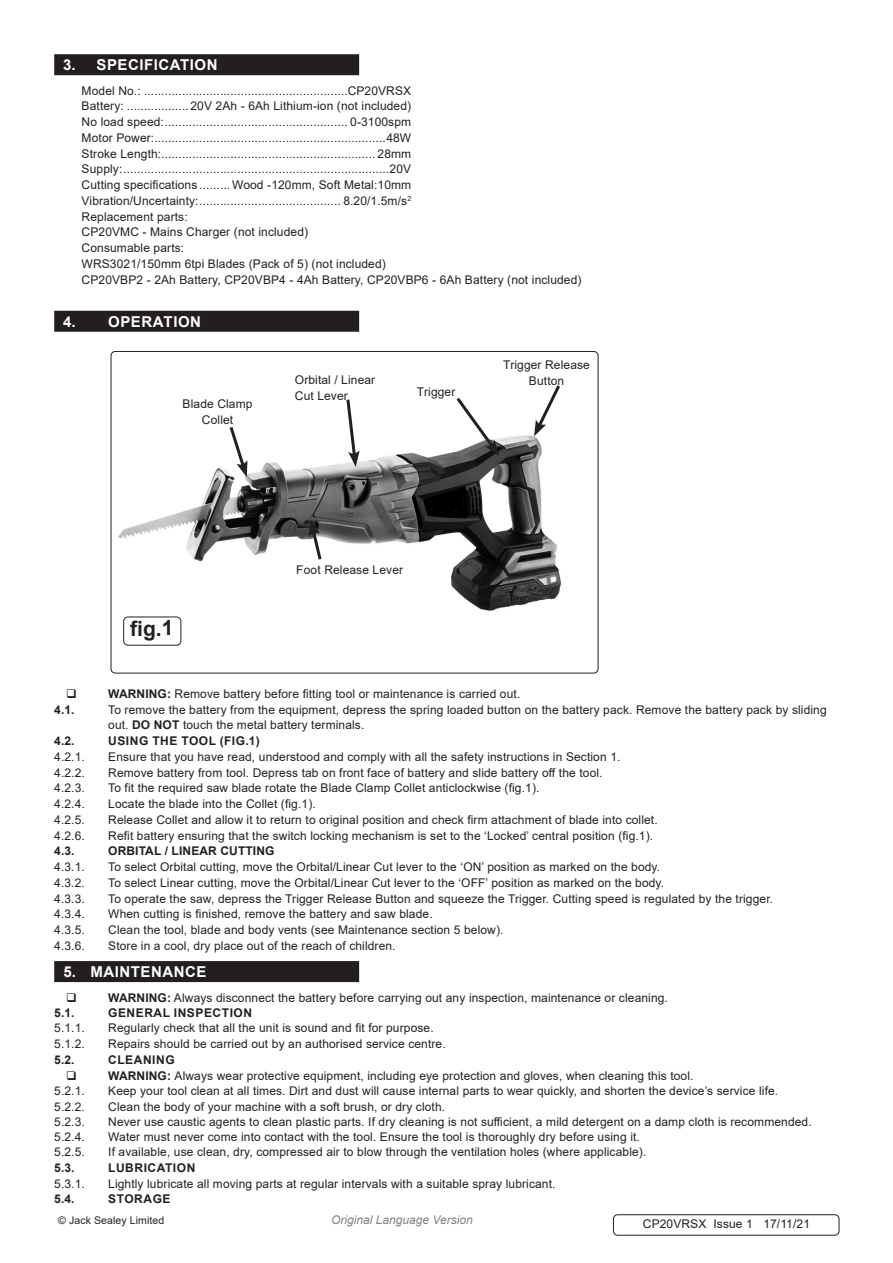
<style>
.page{position:relative;width:893px;height:1263px;background:#fff}
.page>*{position:absolute;margin:0;border:0;box-sizing:border-box;transform-origin:0 0}
.t1{font:700 21px "Arial";color:#231f20}
.t2{font:700 15px "Arial";letter-spacing:.035em;color:#fff}
.Specifications__Tabb{font:12px/15.8px "Arial";letter-spacing:.01em;color:#231f20}
.t3{font:700 12px "Arial";letter-spacing:.045em;color:#231f20}
.Body{font:12px "Arial";letter-spacing:.01em;color:#231f20}
.t4{font:italic 12px "Arial";color:#808285}
.Body__Footer{font:12px "Arial";letter-spacing:.01em;color:#231f20}
.t5{font:700 12px "Arial";letter-spacing:.01em;color:#231f20}
.Body__Justified__7pt{font:10.5px "Arial";letter-spacing:.01em;color:#231f20}
.s1{font-weight:400;font-size:12px;color:#231f20}
.s2{font-weight:700}
</style>
<div class="page">
<div style="left:54px;top:54px;width:305px;height:21px;background:#231f20"></div>
<div style="left:54px;top:311px;width:305px;height:21px;background:#231f20"></div>
<div style="left:54px;top:961px;width:305px;height:21px;background:#231f20"></div>
<img style="left:111px;top:351px;width:487px;height:322px">
<div style="left:111px;top:351px;width:487px;height:322px;border:1px solid #231f20;border-radius:4px"></div>
<div style="left:124px;top:617px;width:57px;height:28px;background:#fff;border-radius:4px"></div>
<div style="left:123px;top:617px;width:58px;height:28px;border:1px solid #231f20;border-radius:4px"></div>
<div style="left:613px;top:1214px;width:226px;height:21px;border:1px solid #231f20;border-radius:4px"></div>
<svg style="left:309px;top:520px;width:15px;height:43px"></svg>
<svg style="left:534px;top:382px;width:29px;height:54px"></svg>
<svg style="left:454px;top:394px;width:45px;height:62px"></svg>
<svg style="left:345px;top:396px;width:15px;height:71px"></svg>
<svg style="left:227px;top:424px;width:20px;height:53px"></svg>
<p class="t2" style="left:63px;top:54px;width:156px">3. <span class="s1">i</span> SPECIFICATION</p>
<p class="Specifications__Tabb" style="left:81px;top:83px;width:331px">Model No.: ...........................................................CP20VRSX</p>
<p class="Specifications__Tabb" style="left:81px;top:98px;width:331px">Battery: ..................20V 2Ah - 6Ah Lithium-ion (not included)</p>
<p class="Specifications__Tabb" style="left:81px;top:114px;width:331px">No load speed:..................................................... 0-3100spm</p>
<p class="Specifications__Tabb" style="left:81px;top:130px;width:331px">Motor Power:...................................................................48W</p>
<p class="Specifications__Tabb" style="left:81px;top:146px;width:331px">Stroke Length:.............................................................. 28mm</p>
<p class="Specifications__Tabb" style="left:81px;top:161px;width:331px">Supply:.............................................................................20V</p>
<p class="Specifications__Tabb" style="left:81px;top:177px;width:331px">Cutting specifications .........Wood -120mm, Soft Metal:10mm</p>
<p class="Specifications__Tabb" style="left:81px;top:193px;width:331px">Vibration/Uncertainty:......................................... 8.20/1.5m/s<sup>2</sup></p>
<p class="Specifications__Tabb" style="left:81px;top:209px;width:108px">Replacement parts:</p>
<p class="Specifications__Tabb" style="left:81px;top:224px;width:228px">CP20VMC - Mains Charger (not included)</p>
<p class="Specifications__Tabb" style="left:81px;top:240px;width:104px">Consumable parts:</p>
<p class="Specifications__Tabb" style="left:81px;top:256px;width:306px">WRS3021/150mm 6tpi Blades (Pack of 5) (not included)</p>
<p class="Specifications__Tabb" style="left:81px;top:272px;width:502px">CP20VBP2 - 2Ah Battery, CP20VBP4 - 4Ah Battery, CP20VBP6 - 6Ah Battery (not included)</p>
<p class="t2" style="left:63px;top:311px;width:139px">4. OPERATION</p>
<p class="Body" style="left:182px;top:396px;width:72px">Blade Clamp</p>
<p class="Body" style="left:202px;top:412px;width:33px">Collet</p>
<p class="Body" style="left:295px;top:371px;width:82px">Orbital / Linear</p>
<p class="Body" style="left:295px;top:387px;width:55px">Cut Lever</p>
<p class="Body" style="left:417px;top:383px;width:40px">Trigger</p>
<p class="Body" style="left:503px;top:357px;width:88px">Trigger Release</p>
<p class="Body" style="left:529px;top:372px;width:37px">Button</p>
<p class="t1" style="left:130px;top:613px;width:45px">fig.1</p>
<p class="Body" style="left:296px;top:562px;width:108px">Foot Release Lever</p>
<p class="Specifications__Tabb" style="left:108px;top:686px;width:414px"><span class="s2">WARNING:</span> Remove battery before fitting tool or maintenance is carried out.</p>
<p class="t3" style="left:54px;top:701px;width:22px">4.1.</p>
<p class="Specifications__Tabb" style="left:108px;top:701px;width:720px">To remove the battery from the equipment, depress the spring loaded button on the battery pack. Remove the battery pack by sliding out. <span class="s2">DO NOT</span> touch the metal battery terminals.</p>
<p class="t3" style="left:54px;top:732px;width:22px">4.2.</p>
<p class="t3" style="left:108px;top:732px;width:153px">USING THE TOOL (FIG.1)</p>
<p class="Specifications__Tabb" style="left:54px;top:749px;width:32px">4.2.1.</p>
<p class="Specifications__Tabb" style="left:108px;top:749px;width:514px">Ensure that you have read, understood and comply with all the safety instructions in Section 1.</p>
<p class="Specifications__Tabb" style="left:54px;top:764px;width:32px">4.2.2.</p>
<p class="Specifications__Tabb" style="left:108px;top:764px;width:496px">Remove battery from tool. Depress tab on front face of battery and slide battery off the tool.</p>
<p class="Specifications__Tabb" style="left:54px;top:780px;width:32px">4.2.3.</p>
<p class="Specifications__Tabb" style="left:108px;top:780px;width:433px">To fit the required saw blade rotate the Blade Clamp Collet anticlockwise (fig.1).</p>
<p class="Specifications__Tabb" style="left:54px;top:796px;width:32px">4.2.4.</p>
<p class="Specifications__Tabb" style="left:108px;top:796px;width:209px">Locate the blade into the Collet (fig.1).</p>
<p class="Specifications__Tabb" style="left:54px;top:812px;width:32px">4.2.5.</p>
<p class="Specifications__Tabb" style="left:108px;top:812px;width:551px">Release Collet and allow it to return to original position and check firm attachment of blade into collet.</p>
<p class="Specifications__Tabb" style="left:54px;top:827px;width:32px">4.2.6.</p>
<p class="Specifications__Tabb" style="left:108px;top:827px;width:546px">Refit battery ensuring that the switch locking mechanism is set to the ‘Locked’ central position (fig.1).</p>
<p class="t3" style="left:54px;top:843px;width:22px">4.3.</p>
<p class="t5" style="left:108px;top:843px;width:168px">ORBITAL / LINEAR CUTTING</p>
<p class="Specifications__Tabb" style="left:54px;top:859px;width:32px">4.3.1.</p>
<p class="Specifications__Tabb" style="left:108px;top:859px;width:553px">To select Orbital cutting, move the Orbital/Linear Cut lever to the ‘ON’ position as marked on the body.</p>
<p class="Specifications__Tabb" style="left:54px;top:875px;width:32px">4.3.2.</p>
<p class="Specifications__Tabb" style="left:108px;top:875px;width:557px">To select Linear cutting, move the Orbital/Linear Cut lever to the ‘OFF’ position as marked on the body.</p>
<p class="Specifications__Tabb" style="left:54px;top:890px;width:32px">4.3.3.</p>
<p class="Specifications__Tabb" style="left:108px;top:890px;width:666px">To operate the saw, depress the Trigger Release Button and squeeze the Trigger. Cutting speed is regulated by the trigger.</p>
<p class="Specifications__Tabb" style="left:54px;top:906px;width:32px">4.3.4.</p>
<p class="Specifications__Tabb" style="left:108px;top:906px;width:326px">When cutting is finished, remove the battery and saw blade.</p>
<p class="Specifications__Tabb" style="left:54px;top:922px;width:32px">4.3.5.</p>
<p class="Specifications__Tabb" style="left:108px;top:922px;width:397px">Clean the tool, blade and body vents (see Maintenance section 5 below).</p>
<p class="Specifications__Tabb" style="left:54px;top:938px;width:32px">4.3.6.</p>
<p class="Specifications__Tabb" style="left:108px;top:938px;width:289px">Store in a cool, dry place out of the reach of children.</p>
<p class="t2" style="left:63px;top:961px;width:145px">5. MAINTENANCE</p>
<p class="Specifications__Tabb" style="left:108px;top:989px;width:561px"><span class="s2">WARNING:</span> Always disconnect the battery before carrying out any inspection, maintenance or cleaning.</p>
<p class="t3" style="left:54px;top:1005px;width:22px">5.1.</p>
<p class="t3" style="left:108px;top:1005px;width:145px">GENERAL INSPECTION</p>
<p class="Specifications__Tabb" style="left:54px;top:1020px;width:32px">5.1.1.</p>
<p class="Specifications__Tabb" style="left:108px;top:1020px;width:327px">Regularly check that all the unit is sound and fit for purpose.</p>
<p class="Specifications__Tabb" style="left:54px;top:1036px;width:32px">5.1.2.</p>
<p class="Specifications__Tabb" style="left:108px;top:1036px;width:339px">Repairs should be carried out by an authorised service centre.</p>
<p class="t3" style="left:54px;top:1051px;width:22px">5.2.</p>
<p class="t3" style="left:108px;top:1051px;width:68px">CLEANING</p>
<p class="Specifications__Tabb" style="left:108px;top:1067px;width:587px"><span class="s2">WARNING:</span> Always wear protective equipment, including eye protection and gloves, when cleaning this tool.</p>
<p class="Specifications__Tabb" style="left:54px;top:1083px;width:32px">5.2.1.</p>
<p class="Specifications__Tabb" style="left:108px;top:1083px;width:671px">Keep your tool clean at all times. Dirt and dust will cause internal parts to wear quickly, and shorten the device’s service life.</p>
<p class="Specifications__Tabb" style="left:54px;top:1099px;width:32px">5.2.2.</p>
<p class="Specifications__Tabb" style="left:108px;top:1099px;width:338px">Clean the body of your machine with a soft brush, or dry cloth.</p>
<p class="Specifications__Tabb" style="left:54px;top:1114px;width:32px">5.2.3.</p>
<p class="Specifications__Tabb" style="left:108px;top:1114px;width:705px">Never use caustic agents to clean plastic parts. If dry cleaning is not sufficient, a mild detergent on a damp cloth is recommended.</p>
<p class="Specifications__Tabb" style="left:54px;top:1129px;width:32px">5.2.4.</p>
<p class="Specifications__Tabb" style="left:108px;top:1129px;width:533px">Water must never come into contact with the tool. Ensure the tool is thoroughly dry before using it.</p>
<p class="Specifications__Tabb" style="left:54px;top:1144px;width:32px">5.2.5.</p>
<p class="Specifications__Tabb" style="left:108px;top:1144px;width:540px">If available, use clean, dry, compressed air to blow through the ventilation holes (where applicable).</p>
<p class="t3" style="left:54px;top:1159px;width:22px">5.3.</p>
<p class="t3" style="left:108px;top:1159px;width:89px">LUBRICATION</p>
<p class="Specifications__Tabb" style="left:54px;top:1175px;width:32px">5.3.1.</p>
<p class="Specifications__Tabb" style="left:108px;top:1175px;width:449px">Lightly lubricate all moving parts at regular intervals with a suitable spray lubricant.</p>
<p class="t3" style="left:54px;top:1191px;width:22px">5.4.</p>
<p class="t3" style="left:108px;top:1191px;width:64px">STORAGE</p>
<p class="Body__Justified__7pt" style="left:58px;top:1213px;width:108px">© Jack Sealey Limited</p>
<p class="t4" style="left:331px;top:1212px;width:143px">Original Language Version</p>
<p class="Body__Footer" style="left:643px;top:1215px;width:169px">CP20VRSX Issue 1 17/11/21</p>
</div>
